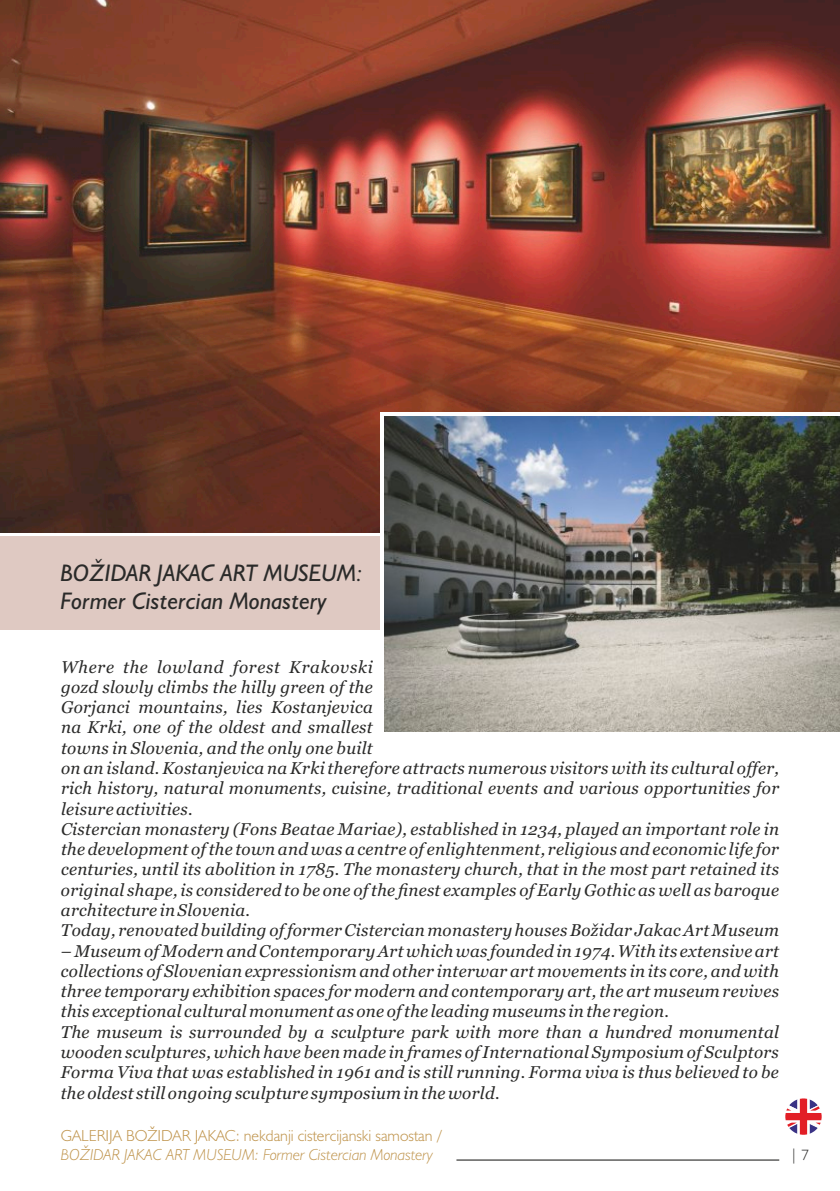
<style>
.page{position:relative;width:840px;height:1191px;background:#fff}
.page>*{position:absolute;margin:0;border:0;box-sizing:border-box;transform-origin:0 0}
.t1{font:italic 24px/28.6px "Humanist 521 BT";color:#2a2a29}
.t2{font:italic 17px/20.2px "Georgia";letter-spacing:.015em;color:#2a2a29}
.t3{font:300 16px "Humanist 521 BT";color:#c0954e}
.t4{font:italic 300 16px "Humanist 521 BT";color:#c0954e}
.t5{font:300 15px "Humanist 521 BT";color:#2a2a29}
</style>
<div class="page">
<img style="left:0;top:0;width:839px;height:532px">
<div style="left:0;top:537px;width:380px;height:93px;background:#dfc9c2"></div>
<hr style="left:456px;top:1159px;width:322px;height:1px;background:#2a2a29">
<svg style="left:380px;top:412px;width:459px;height:120px"></svg>
<img style="left:384px;top:417px;width:455px;height:314px">
<svg style="left:785px;top:1098px;width:36px;height:36px"></svg>
<h1 class="t1" style="left:61px;top:560px;width:303px">BOŽIDAR JAKAC ART MUSEUM:<br>Former Cistercian Monastery</h1>
<p class="t2" style="left:61px;top:658px;width:719px">Where the lowland forest Krakovski<br>gozd slowly climbs the hilly green of the<br>Gorjanci mountains, lies Kostanjevica<br>na Krki, one of the oldest and smallest<br>towns in Slovenia, and the only one built<br>on an island. Kostanjevica na Krki therefore attracts numerous visitors with its cultural offer, rich history, natural monuments, cuisine, traditional events and various opportunities for leisure activities.<br>Cistercian monastery (Fons Beatae Mariae), established in 1234, played an important role in the development of the town and was a centre of enlightenment, religious and economic life for centuries, until its abolition in 1785. The monastery church, that in the most part retained its original shape, is considered to be one of the finest examples of Early Gothic as well as baroque architecture in Slovenia.<br>Today, renovated building of former Cistercian monastery houses Božidar Jakac Art Museum</p>
<p class="t2" style="left:61px;top:942px;width:719px">– Museum of Modern and Contemporary Art which was founded in 1974. With its extensive art collections of Slovenian expressionism and other interwar art movements in its core, and with three temporary exhibition spaces for modern and contemporary art, the art museum revives this exceptional cultural monument as one of the leading museums in the region.<br>The museum is surrounded by a sculpture park with more than a hundred monumental wooden sculptures, which have been made in frames of International Symposium of Sculptors Forma Viva that was established in 1961 and is still running. Forma viva is thus believed to be the oldest still ongoing sculpture symposium in the world.</p>
<p class="t3" style="left:61px;top:1129px;width:381px">GALERIJA BOŽIDAR JAKAC: nekdanji cistercijanski samostan /</p>
<p class="t4" style="left:61px;top:1147px;width:374px">BOŽIDAR JAKAC ART MUSEUM: Former Cistercian Monastery</p>
<p class="t5" style="left:789px;top:1148px;width:20px">| 7</p>
</div>
